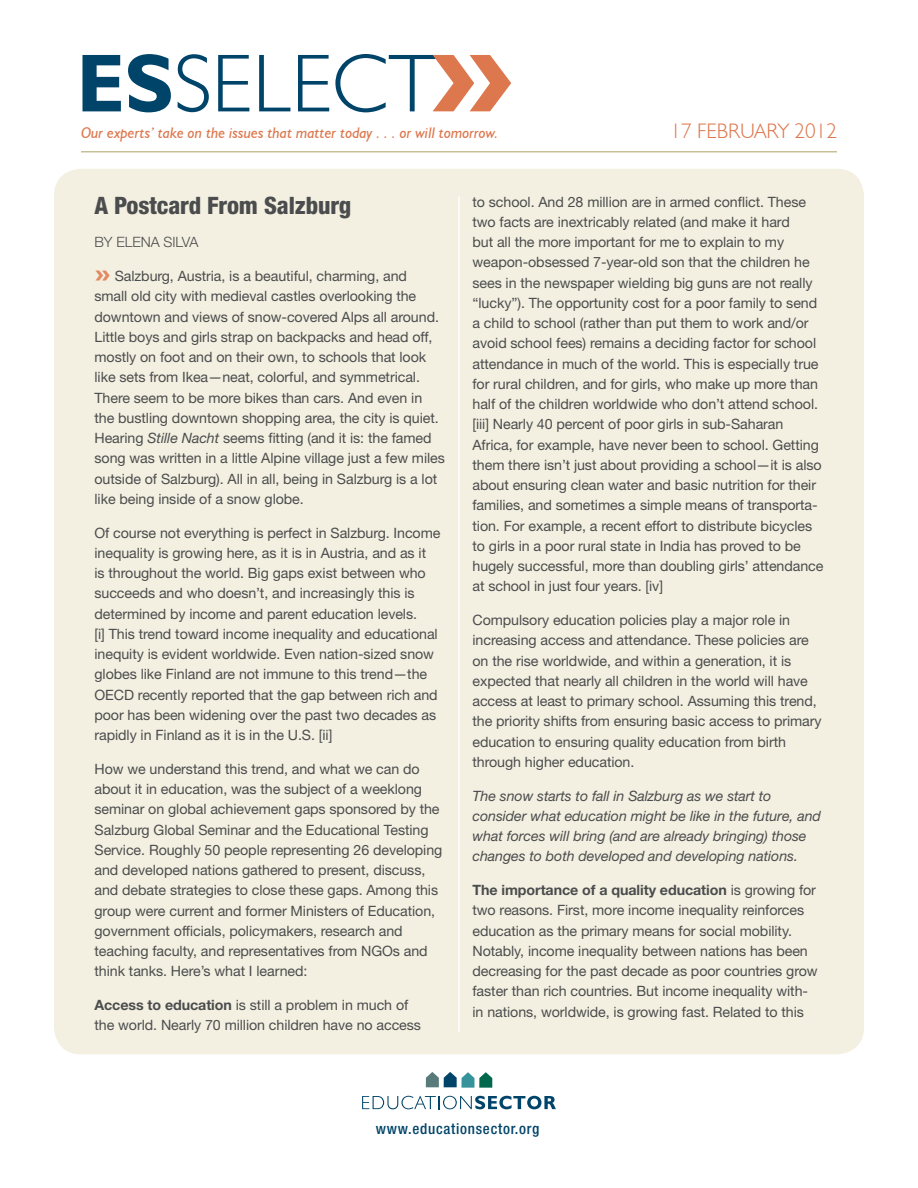
<style>
.page{position:relative;width:918px;height:1188px;background:#fff}
.page>*{position:absolute;margin:0;border:0;box-sizing:border-box;transform-origin:0 0}
.t1{font:700 31.8px "Humanist 521 BT";color:#e38962}
.t2{font:800 condensed 24px "Helvetica Neue LT Std";letter-spacing:-.005em;color:#4b4c4d}
.t3{font:300 21px "Humanist 521 BT";color:#dd774d}
.t4{font:italic 15.3px "Humanist 521 BT";color:#dd774d}
.t5{font:500 condensed 15px "Helvetica Neue LT Std";letter-spacing:.05em;color:#00446a}
.t6{font:14.25px/20.2px "Helvetica Neue LT Std";letter-spacing:-.005em;color:#4b4c4d}
.t7{font:italic 14.25px/20.2px "Helvetica Neue LT Std";letter-spacing:-.005em;color:#4b4c4d}
.t8{font:300 14.25px "Helvetica Neue LT Std";letter-spacing:-.005em;color:#4b4c4d}
.s1{font-style:italic}
.s2{font-weight:700}
</style>
<div class="page">
<div style="left:54px;top:169px;width:810px;height:885px;background:#f3f0e1;border-radius:27px"></div>
<svg style="left:82px;top:55px;width:39px;height:56px"></svg>
<svg style="left:128px;top:54px;width:43px;height:58px"></svg>
<svg style="left:178px;top:54px;width:31px;height:58px"></svg>
<svg style="left:218px;top:55px;width:31px;height:56px"></svg>
<svg style="left:259px;top:55px;width:31px;height:56px"></svg>
<svg style="left:298px;top:55px;width:31px;height:56px"></svg>
<svg style="left:335px;top:54px;width:176px;height:58px"></svg>
<svg style="left:362px;top:1096px;width:194px;height:13px"></svg>
<svg style="left:426px;top:1072px;width:66px;height:16px"></svg>
<hr style="left:81px;top:151px;width:756px;height:1px;background:#b5ab75">
<hr style="left:458px;top:197px;width:2px;height:835px;background:#fff">
<p class="t4" style="left:81px;top:123px;width:419px">Our experts’ take on the issues that matter today . . . or will tomorrow.</p>
<h3 class="t3" style="left:671px;top:118px;width:168px">17 FEBRUARY 2012</h3>
<h2 class="t2" style="left:94px;top:190px;width:258px">A Postcard From Salzburg</h2>
<p class="t8" style="left:94px;top:234px;width:105px">BY ELENA SILVA</p>
<h1 class="t1" style="left:94px;top:253px;width:18px">»</h1>
<p class="t6" style="left:95px;top:266px;width:352px;text-indent:20px">Salzburg, Austria, is a beautiful, charming, and<br>small old city with medieval castles overlooking the downtown and views of snow-covered Alps all around.<br>Little boys and girls strap on backpacks and head off, mostly on foot and on their own, to schools that look like sets from Ikea—neat, colorful, and symmetrical.<br>There seem to be more bikes than cars. And even in the bustling downtown shopping area, the city is quiet.<br>Hearing <span class="s1">Stille Nacht</span> seems fitting (and it is: the famed song was written in a little Alpine village just a few miles outside of Salzburg). All in all, being in Salzburg is a lot like being inside of a snow globe.</p>
<p class="t6" style="left:95px;top:522px;width:347px">Of course not everything is perfect in Salzburg. Income inequality is growing here, as it is in Austria, and as it<br>is throughout the world. Big gaps exist between who succeeds and who doesn’t, and increasingly this is determined by income and parent education levels.<br>[i] This trend toward income inequality and educational inequity is evident worldwide. Even nation-sized snow globes like Finland are not immune to this trend—the OECD recently reported that the gap between rich and poor has been widening over the past two decades as rapidly in Finland as it is in the U.S. [ii]</p>
<p class="t6" style="left:95px;top:759px;width:349px">How we understand this trend, and what we can do about it in education, was the subject of a weeklong seminar on global achievement gaps sponsored by the Salzburg Global Seminar and the Educational Testing Service. Roughly 50 people representing 26 developing and developed nations gathered to present, discuss, and debate strategies to close these gaps. Among this group were current and former Ministers of Education, government officials, policymakers, research and teaching faculty, and representatives from NGOs and think tanks. Here’s what I learned:</p>
<p class="t6" style="left:95px;top:995px;width:328px"><span class="s2">Access to education</span> is still a problem in much of the world. Nearly 70 million children have no access</p>
<p class="t6" style="left:473px;top:191px;width:353px">to school. And 28 million are in armed conflict. These two facts are inextricably related (and make it hard<br>but all the more important for me to explain to my weapon-obsessed 7-year-old son that the children he sees in the newspaper wielding big guns are not really “lucky”). The opportunity cost for a poor family to send a child to school (rather than put them to work and/or avoid school fees) remains a deciding factor for school attendance in much of the world. This is especially true for rural children, and for girls, who make up more than half of the children worldwide who don’t attend school. [iii] Nearly 40 percent of poor girls in sub-Saharan Africa, for example, have never been to school. Getting them there isn’t just about providing a school—it is also about ensuring clean water and basic nutrition for their families, and sometimes a simple means of transporta&shy;tion. For example, a recent effort to distribute bicycles to girls in a poor rural state in India has proved to be hugely successful, more than doubling girls’ attendance at school in just four years. [iv]</p>
<p class="t6" style="left:473px;top:610px;width:351px">Compulsory education policies play a major role in increasing access and attendance. These policies are on the rise worldwide, and within a generation, it is expected that nearly all children in the world will have access at least to primary school. Assuming this trend, the priority shifts from ensuring basic access to primary education to ensuring quality education from birth through higher education.</p>
<p class="t7" style="left:473px;top:785px;width:350px">The snow starts to fall in Salzburg as we start to consider what education might be like in the future, and what forces will bring (and are already bringing) those changes to both developed and developing nations.</p>
<p class="t6" style="left:473px;top:880px;width:347px"><span class="s2">The importance of a quality education</span> is growing for two reasons. First, more income inequality reinforces education as the primary means for social mobility.<br>Notably, income inequality between nations has been decreasing for the past decade as poor countries grow faster than rich countries. But income inequality with&shy;in nations, worldwide, is growing fast. Related to this</p>
<p class="t5" style="left:376px;top:1119px;width:165px">www.educationsector.org</p>
</div>
